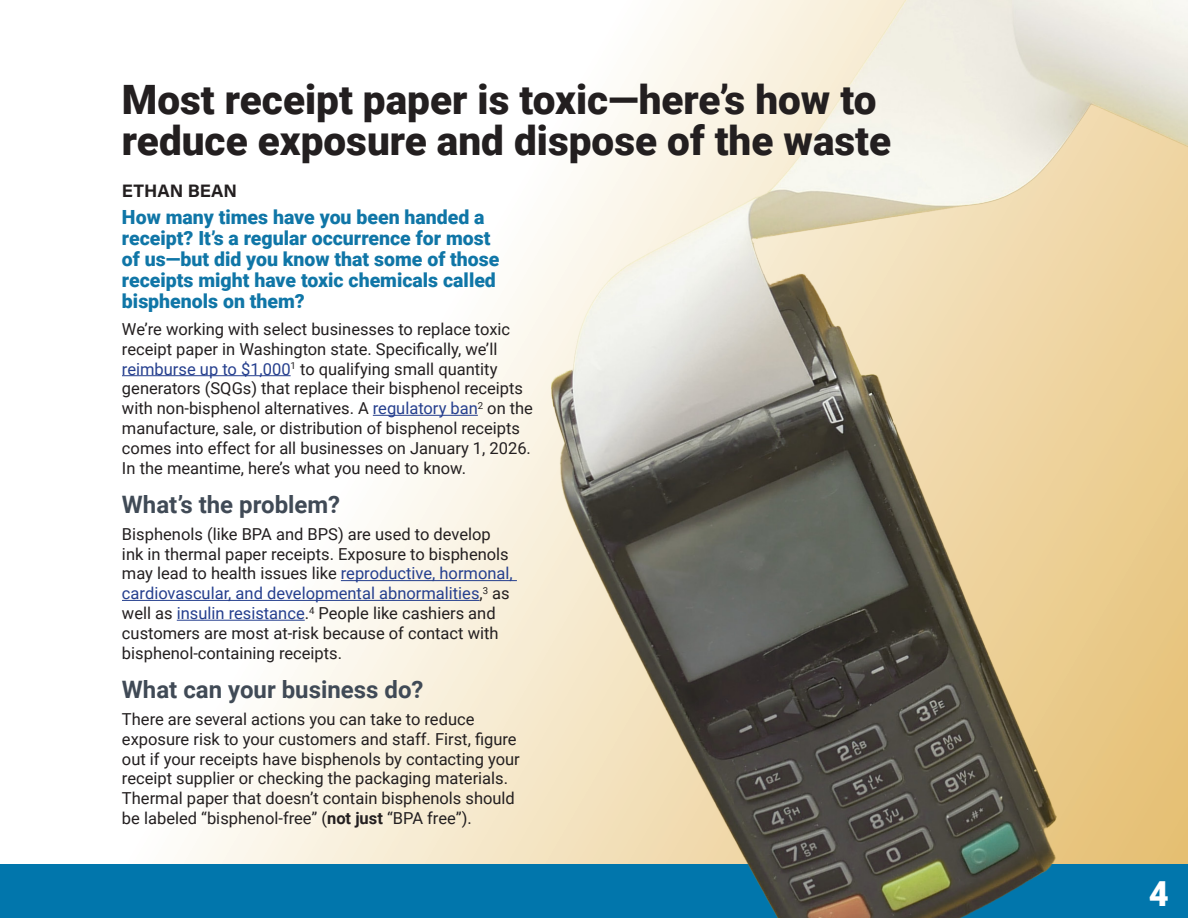
<style>
.page{position:relative;width:1188px;height:918px;background:#fff}
.page>*{position:absolute;margin:0;border:0;box-sizing:border-box;transform-origin:0 0}
.Article_Title__H3{font:900 40.5px/40.5px "Roboto";color:#231f20}
.t1{font:900 34.5px "Roboto";color:#fff}
.Article_Heading__H4{font:700 24px "Roboto";color:#404a56}
.Intro_Body_Text{font:900 19.5px/21px "Roboto";color:#1076a7}
.Byline{font:18px "Acumin Variable Concept";color:#231f20}
.t2{font:16.5px/19.8px "Roboto";color:#231f20}
.s1{color:#253f8e}
.s2{font-weight:700}
</style>
<div class="page">
<svg style="left:122px;top:303px;width:387px;height:561px"></svg>
<div style="left:0;top:864px;width:1188px;height:54px;background:#0176ac"></div>
<img style="left:509px;top:0;width:679px;height:918px">
<hr style="left:122px;top:375px;width:169px;height:1px;background:#253f8e">
<hr style="left:373px;top:415px;width:105px;height:1px;background:#253f8e">
<hr style="left:341px;top:580px;width:176px;height:1px;background:#253f8e">
<hr style="left:122px;top:600px;width:358px;height:1px;background:#253f8e">
<hr style="left:177px;top:620px;width:128px;height:1px;background:#253f8e">
<h3 class="Article_Title__H3" style="left:122px;top:78px;width:771px">Most receipt paper is toxic—here’s how to reduce exposure and dispose of the waste</h3>
<p class="Byline" style="left:122px;top:178px;width:117px">ETHAN BEAN</p>
<p class="Intro_Body_Text" style="left:122px;top:206px;width:379px">How many times have you been handed a receipt? It’s a regular occurrence for most of us—but did you know that some of those receipts might have toxic chemicals called bisphenols on them?</p>
<p class="t2" style="left:122px;top:319px;width:413px">We’re working with select businesses to replace toxic receipt paper in Washington state. Specifically, we’ll <span class="s1">reimburse up to $1,000</span><sup>1</sup> to qualifying small quantity generators (SQGs) that replace their bisphenol receipts with non-bisphenol alternatives. A <span class="s1">regulatory ban</span><sup>2</sup> on the manufacture, sale, or distribution of bisphenol receipts comes into effect for all businesses on January 1, 2026.<br>In the meantime, here’s what you need to know.</p>
<h4 class="Article_Heading__H4" style="left:122px;top:488px;width:220px">What’s the problem?</h4>
<p class="t2" style="left:122px;top:523px;width:392px">Bisphenols (like BPA and BPS) are used to develop ink in thermal paper receipts. Exposure to bisphenols may lead to health issues like <span class="s1">reproductive, hormonal, cardiovascular, and developmental abnormalities</span>,<sup>3</sup> as well as <span class="s1">insulin resistance</span>.<sup>4</sup> People like cashiers and customers are most at-risk because of contact with bisphenol-containing receipts.</p>
<h4 class="Article_Heading__H4" style="left:122px;top:673px;width:303px">What can your business do?</h4>
<p class="t2" style="left:122px;top:709px;width:399px">There are several actions you can take to reduce exposure risk to your customers and staff. First, figure out if your receipts have bisphenols by contacting your receipt supplier or checking the packaging materials.<br>Thermal paper that doesn’t contain bisphenols should be labeled “bisphenol-free” (<span class="s2">not just</span> “BPA free”).</p>
<h2 class="t1" style="left:1149px;top:870px;width:21px">4</h2>
</div>
